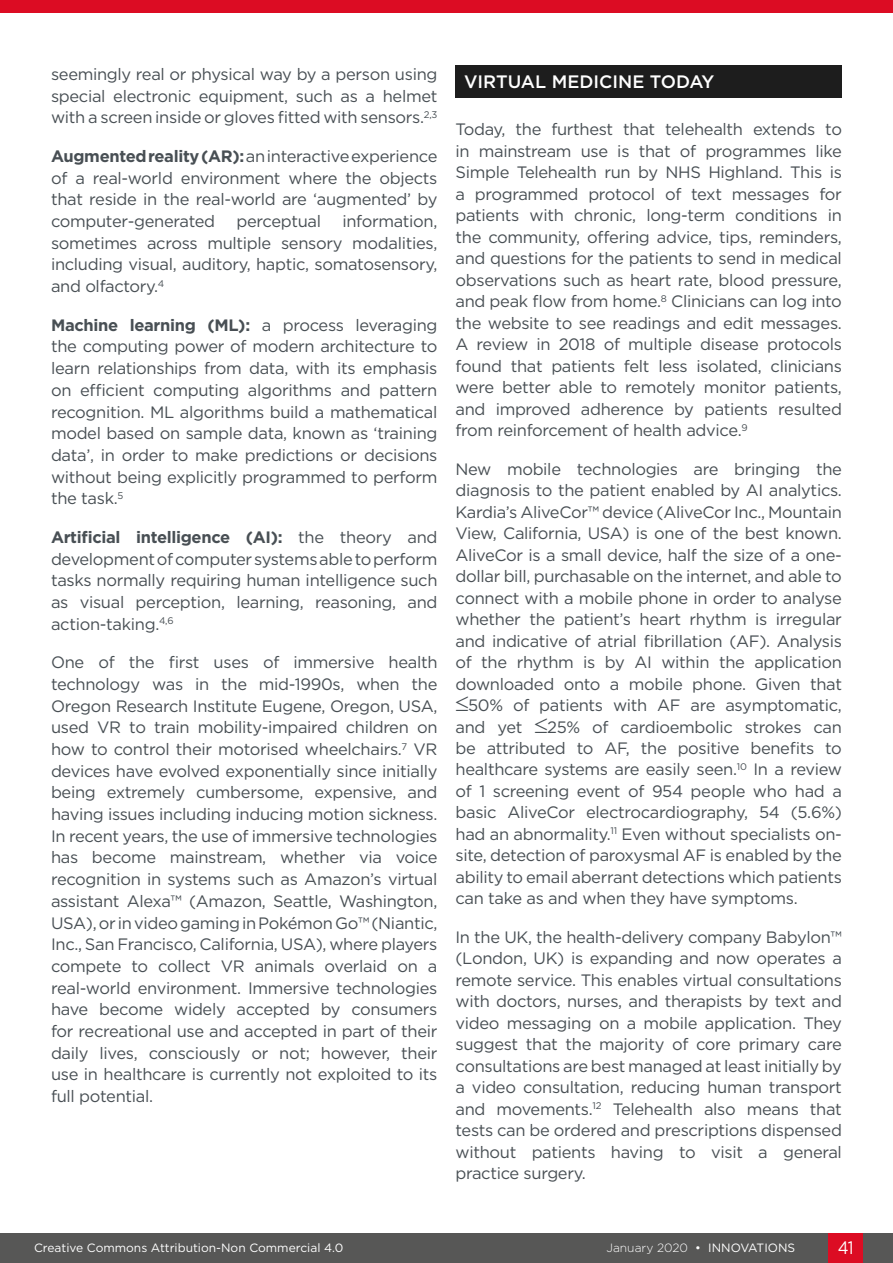
<style>
.page{position:relative;width:893px;height:1263px;background:#fff}
.page>*{position:absolute;margin:0;border:0;box-sizing:border-box;transform-origin:0 0}
.H1__Heading_1{font:500 18px "Gotham";color:#fff}
.t1{font:18px "Gotham";color:#fff;scale:.9 1}
.Body_Text{font:16.5px/21.5px "Gotham";letter-spacing:-.02em;color:#484f54;text-align:justify}
.t2{font:12px "Gotham";color:#fff}
.s1{font-weight:700}
.s2{font-weight:300}
</style>
<div class="page">
<div style="left:0;top:1233px;width:893px;height:30px;background:#575756"></div>
<div style="left:829px;top:1233px;width:34px;height:30px;background:#dc0c23"></div>
<div style="left:0;top:0;width:893px;height:13px;background:#dc0c23"></div>
<div style="left:455px;top:65px;width:387px;height:33px;background:#1d1d1d"></div>
<p class="Body_Text" style="left:51px;top:63px;width:388px">seemingly real or physical way by a person using special electronic equipment, such as a helmet with a screen inside or gloves fitted with sensors.<sup>2,3</sup></p>
<p class="Body_Text" style="left:51px;top:145px;width:388px"><span class="s1">Augmented reality (AR):</span> an interactive experience of a real-world environment where the objects that reside in the real-world are ‘augmented’ by computer-generated</p>
<p class="Body_Text" style="left:51px;top:210px;width:388px;text-indent:291px">information, sometimes across multiple sensory modalities, including visual, auditory, haptic, somatosensory, and olfactory.<sup>4</sup></p>
<p class="Body_Text" style="left:51px;top:314px;width:388px"><span class="s1">Machine learning (ML):</span> a process leveraging the computing power of modern architecture to learn relationships from data, with its emphasis on efficient computing algorithms and pattern recognition. ML algorithms build a mathematical model based on sample data, known as ‘training data’, in order to make predictions or decisions without being explicitly programmed to perform the task.<sup>5</sup></p>
<p class="Body_Text" style="left:51px;top:526px;width:388px"><span class="s1">Artificial intelligence (AI):</span> the theory and development of computer systems able to perform tasks normally requiring human intelligence such as visual perception, learning, reasoning, and action-taking.<sup>4,6</sup></p>
<p class="Body_Text" style="left:51px;top:651px;width:388px">One of the first uses of immersive health technology was in the mid-1990s, when the Oregon Research Institute Eugene, Oregon, USA, used VR to train mobility-impaired children on how to control their motorised wheelchairs.<sup>7</sup> VR devices have evolved exponentially since initially being extremely cumbersome, expensive, and having issues including inducing motion sickness.<br>In recent years, the use of immersive technologies has become mainstream, whether via voice recognition in systems such as Amazon’s virtual assistant Alexa™ (Amazon, Seattle, Washington, USA), or in video gaming in Pokémon Go™ (Niantic, Inc., San Francisco, California, USA), where players compete to collect VR animals overlaid on a real-world environment. Immersive technologies have become widely accepted by consumers for recreational use and accepted in part of their daily lives, consciously or not; however, their use in healthcare is currently not exploited to its full potential.</p>
<p class="Body_Text" style="left:236px;top:210px;width:86px">perceptual</p>
<p class="H1__Heading_1" style="left:464px;top:70px;width:252px">VIRTUAL MEDICINE TODAY</p>
<p class="Body_Text" style="left:455px;top:118px;width:388px">Today, the furthest that telehealth extends to in mainstream use is that of programmes like Simple Telehealth run by NHS Highland. This is a programmed protocol of text messages for patients with chronic, long-term conditions in the community, offering advice, tips, reminders, and questions for the patients to send in medical observations such as heart rate, blood pressure, and peak flow from home.<sup>8</sup> Clinicians can log into the website to see readings and edit messages.<br>A review in 2018 of multiple disease protocols found that patients felt less isolated, clinicians were better able to remotely monitor patients, and improved adherence by patients resulted from reinforcement of health advice.<sup>9</sup></p>
<p class="Body_Text" style="left:455px;top:458px;width:388px">New mobile technologies are bringing the diagnosis to the patient enabled by AI analytics.<br>Kardia’s AliveCor™ device (AliveCor Inc., Mountain View, California, USA) is one of the best known.<br>AliveCor is a small device, half the size of a one&shy;dollar bill, purchasable on the internet, and able to connect with a mobile phone in order to analyse whether the patient’s heart rhythm is irregular and indicative of atrial fibrillation (AF). Analysis of the rhythm is by AI within the application downloaded onto a mobile phone. Given that ≤50% of patients with AF are asymptomatic, and yet ≤25% of cardioembolic strokes can be attributed to AF, the positive benefits to healthcare systems are easily seen.<sup>10</sup> In a review of 1 screening event of 954 people who had a basic AliveCor electrocardiography, 54 (5.6%) had an abnormality.<sup>11</sup> Even without specialists on&shy;site, detection of paroxysmal AF is enabled by the ability to email aberrant detections which patients can take as and when they have symptoms.</p>
<p class="Body_Text" style="left:455px;top:926px;width:388px">In the UK, the health-delivery company Babylon™ (London, UK) is expanding and now operates a remote service. This enables virtual consultations with doctors, nurses, and therapists by text and video messaging on a mobile application. They suggest that the majority of core primary care consultations are best managed at least initially by a video consultation, reducing human transport and movements.<sup>12</sup> Telehealth also means that tests can be ordered and prescriptions dispensed without patients having to visit a general practice surgery.</p>
<p class="t2" style="left:34px;top:1240px;width:311px">Creative Commons Attribution-Non Commercial 4.0</p>
<p class="t2" style="left:606px;top:1240px;width:190px"><span class="s2">January 2020</span> • INNOVATIONS</p>
<p class="t1" style="left:838px;top:1236px;width:19px">41</p>
</div>
